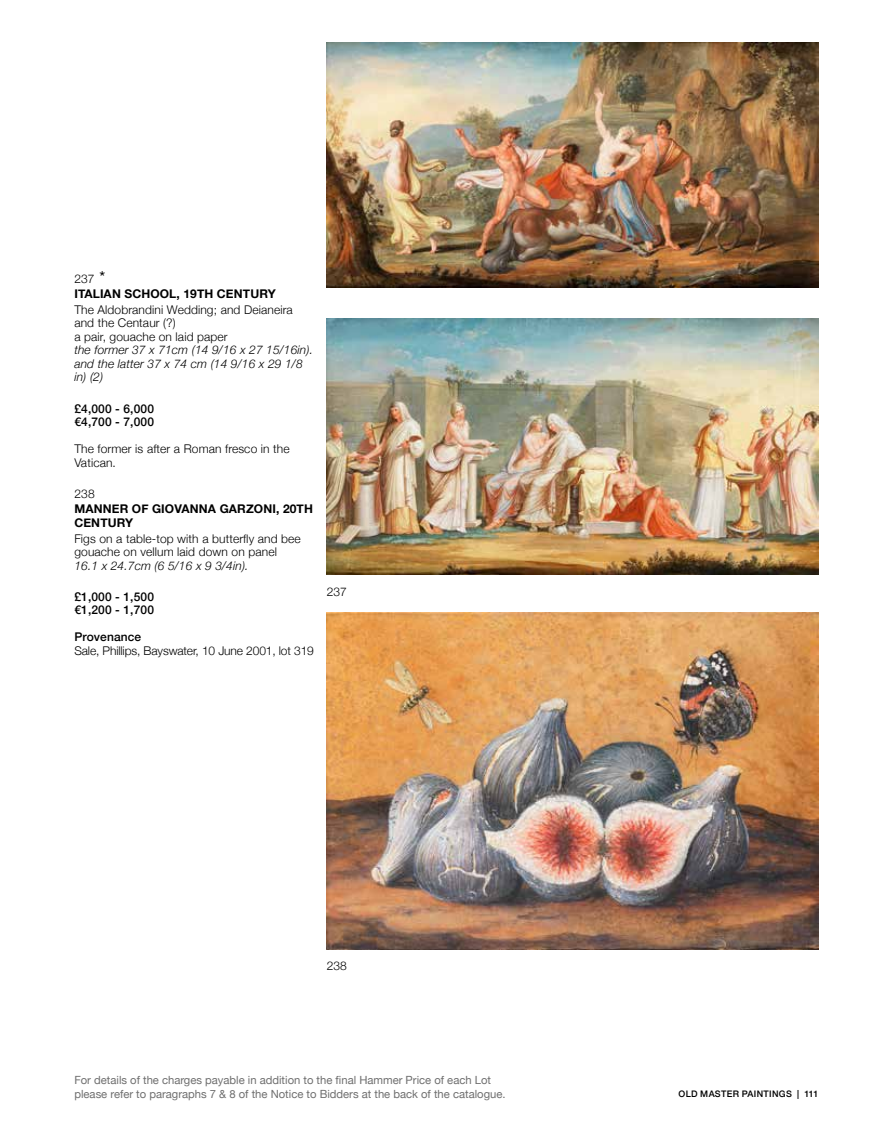
<style>
.page{position:relative;width:893px;height:1127px;background:#fff}
.page>*{position:absolute;margin:0;border:0;box-sizing:border-box;transform-origin:0 0}
.t1{font:300 12px/13.5px "Helvetica Neue";letter-spacing:.01em;color:#000}
.t2{font:italic 300 12px/13.5px "Helvetica Neue";letter-spacing:.01em;color:#000}
.t3{font:700 12px/15.6px "Helvetica Neue";letter-spacing:.01em;color:#000}
.t4{font:500 12px/13.5px "Helvetica Neue";letter-spacing:.01em;color:#000}
.t5{font:300 12px "Helvetica Neue";letter-spacing:-.01em;color:#000}
.t6{font:11.25px/13.5px "Helvetica Neue";color:#6f6f6f}
.t7{font:500 9px "Helvetica Neue";letter-spacing:.035em;color:#000}
.s1{font-weight:300}
.s2{font-weight:400;font-size:16.5px}
</style>
<div class="page">
<img style="left:327px;top:43px;width:492px;height:244px">
<img style="left:327px;top:318px;width:492px;height:256px">
<img style="left:327px;top:612px;width:492px;height:337px">
<p class="t3" style="left:74px;top:271px;width:203px"><span class="s1">237</span> <span class="s2">*<br></span>ITALIAN SCHOOL, 19TH CENTURY</p>
<p class="t1" style="left:74px;top:302px;width:220px">The Aldobrandini Wedding; and Deianeira and the Centaur (?)<br>a pair, gouache on laid paper</p>
<p class="t2" style="left:74px;top:342px;width:240px">the former 37 x 71cm (14 9/16 x 27 15/16in). and the latter 37 x 74 cm (14 9/16 x 29 1/8 in) (2)</p>
<p class="t4" style="left:74px;top:401px;width:81px">£4,000 - 6,000 €4,700 - 7,000</p>
<p class="t1" style="left:74px;top:441px;width:217px">The former is after a Roman fresco in the<br>Vatican.</p>
<p class="t1" style="left:74px;top:486px;width:22px">238</p>
<p class="t3" style="left:74px;top:503px;width:240px;line-height:13.5px">MANNER OF GIOVANNA GARZONI, 20TH<br>CENTURY</p>
<p class="t1" style="left:74px;top:531px;width:228px">Figs on a table-top with a butterfly and bee gouache on vellum laid down on panel</p>
<p class="t2" style="left:74px;top:558px;width:176px">16.1 x 24.7cm (6 5/16 x 9 3/4in).</p>
<p class="t4" style="left:74px;top:589px;width:81px">£1,000 - 1,500 €1,200 - 1,700</p>
<p class="t4" style="left:74px;top:629px;width:68px">Provenance</p>
<p class="t5" style="left:74px;top:641px;width:241px">Sale, Phillips, Bayswater, 10 June 2001, lot 319</p>
<p class="t1" style="left:327px;top:584px;width:22px">237</p>
<p class="t1" style="left:327px;top:958px;width:22px">238</p>
<p class="t6" style="left:74px;top:1074px;width:433px">For details of the charges payable in addition to the final Hammer Price of each Lot please refer to paragraphs 7 &amp; 8 of the Notice to Bidders at the back of the catalogue.</p>
<p class="t7" style="left:678px;top:1087px;width:142px">OLD MASTER PAINTINGS | 111</p>
</div>
